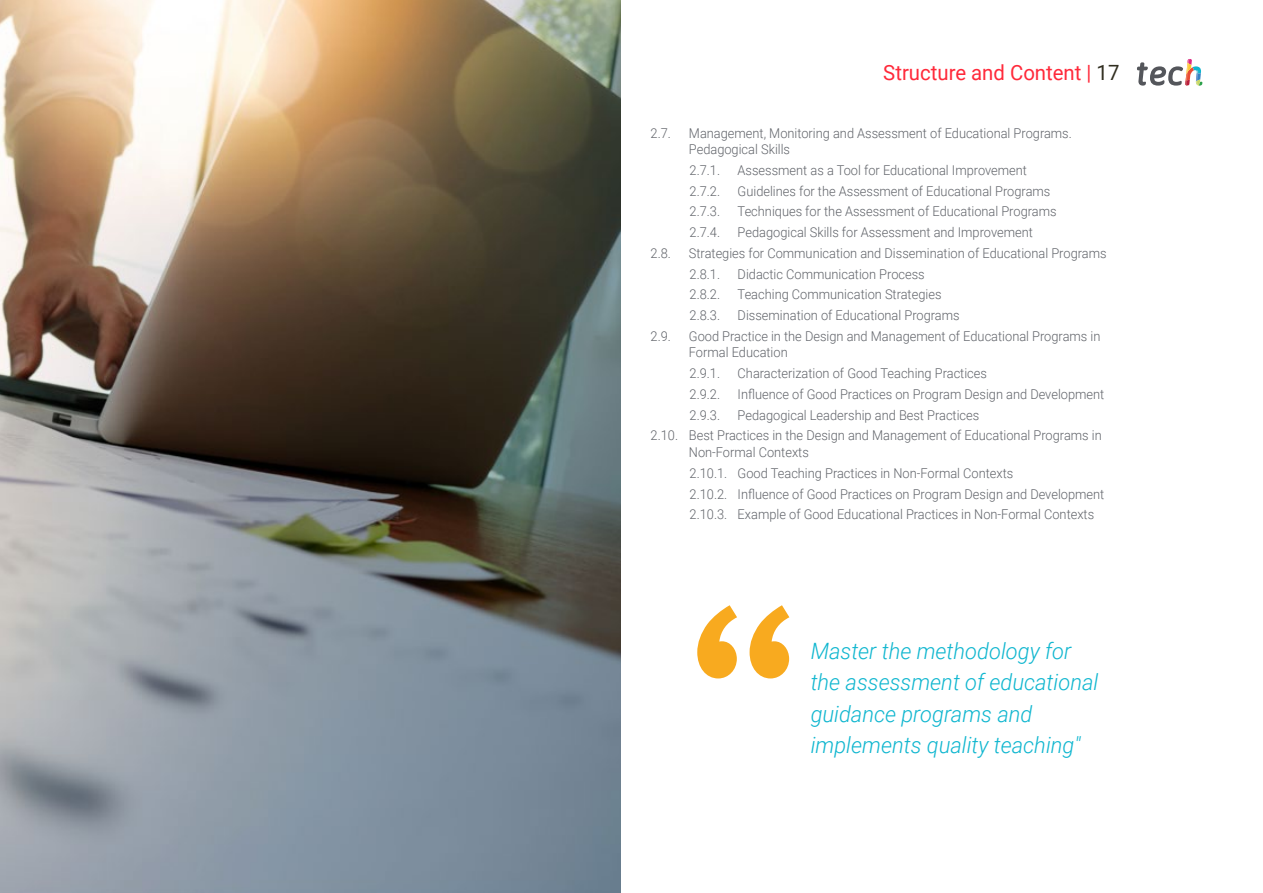
<style>
.page{position:relative;width:1263px;height:893px;background:#fff}
.page>*{position:absolute;margin:0;border:0;box-sizing:border-box;transform-origin:0 0}
.t1{font:italic 300 22.5px/31.5px "Roboto";color:#0fb6cf}
.t2{font:21px "Roboto";color:#ff293a}
.t3{font:300 13.5px/20.7px "Roboto";color:#61646a;scale:.95 1}
.s1{color:#312e20}
</style>
<div class="page">
<svg style="left:697px;top:605px;width:92px;height:73px"></svg>
<svg style="left:1137px;top:59px;width:65px;height:27px"></svg>
<img style="left:0;top:0;width:621px;height:893px">
<h2 class="t2" style="left:883px;top:57px;width:238px">Structure and Content | <span class="s1">17</span></h2>
<p class="t3" style="left:651px;top:122px;width:23px">2.7.</p>
<p class="t3" style="left:689px;top:124px;width:405px;line-height:16.5px">Management, Monitoring and Assessment of Educational Programs.<br>Pedagogical Skills</p>
<p class="t3" style="left:690px;top:159px;width:34px">2.7.1.</p>
<p class="t3" style="left:738px;top:159px;width:306px">Assessment as a Tool for Educational Improvement</p>
<p class="t3" style="left:690px;top:180px;width:34px">2.7.2.</p>
<p class="t3" style="left:738px;top:180px;width:331px">Guidelines for the Assessment of Educational Programs</p>
<p class="t3" style="left:690px;top:201px;width:34px">2.7.3.</p>
<p class="t3" style="left:738px;top:201px;width:337px">Techniques for the Assessment of Educational Programs</p>
<p class="t3" style="left:690px;top:222px;width:34px">2.7.4.</p>
<p class="t3" style="left:738px;top:222px;width:312px">Pedagogical Skills for Assessment and Improvement</p>
<p class="t3" style="left:651px;top:242px;width:23px">2.8.</p>
<p class="t3" style="left:689px;top:242px;width:441px">Strategies for Communication and Dissemination of Educational Programs<br>2.8.1.</p>
<p class="t3" style="left:738px;top:263px;width:198px">Didactic Communication Process</p>
<p class="t3" style="left:690px;top:284px;width:34px">2.8.2.</p>
<p class="t3" style="left:738px;top:284px;width:216px">Teaching Communication Strategies</p>
<p class="t3" style="left:690px;top:305px;width:34px">2.8.3.</p>
<p class="t3" style="left:738px;top:305px;width:235px">Dissemination of Educational Programs</p>
<p class="t3" style="left:651px;top:325px;width:23px">2.9.</p>
<p class="t3" style="left:689px;top:327px;width:435px;line-height:16.5px">Good Practice in the Design and Management of Educational Programs in<br>Formal Education</p>
<p class="t3" style="left:690px;top:363px;width:34px">2.9.1.</p>
<p class="t3" style="left:738px;top:363px;width:264px">Characterization of Good Teaching Practices</p>
<p class="t3" style="left:690px;top:383px;width:34px">2.9.2.</p>
<p class="t3" style="left:738px;top:383px;width:387px">Influence of Good Practices on Program Design and Development</p>
<p class="t3" style="left:690px;top:404px;width:34px">2.9.3.</p>
<p class="t3" style="left:651px;top:404px;width:476px;text-indent:87px">Pedagogical Leadership and Best Practices<br>2.10. Best Practices in the Design and Management of Educational Programs in</p>
<p class="t3" style="left:689px;top:441px;width:439px">Non-Formal Contexts<br>2.10.1. Good Teaching Practices in Non-Formal Contexts<br>2.10.2. Influence of Good Practices on Program Design and Development 2.10.3. Example of Good Educational Practices in Non-Formal Contexts</p>
<h1 class="t1" style="left:811px;top:634px;width:289px">Master the methodology for the assessment of educational guidance programs and implements quality teaching"</h1>
</div>
